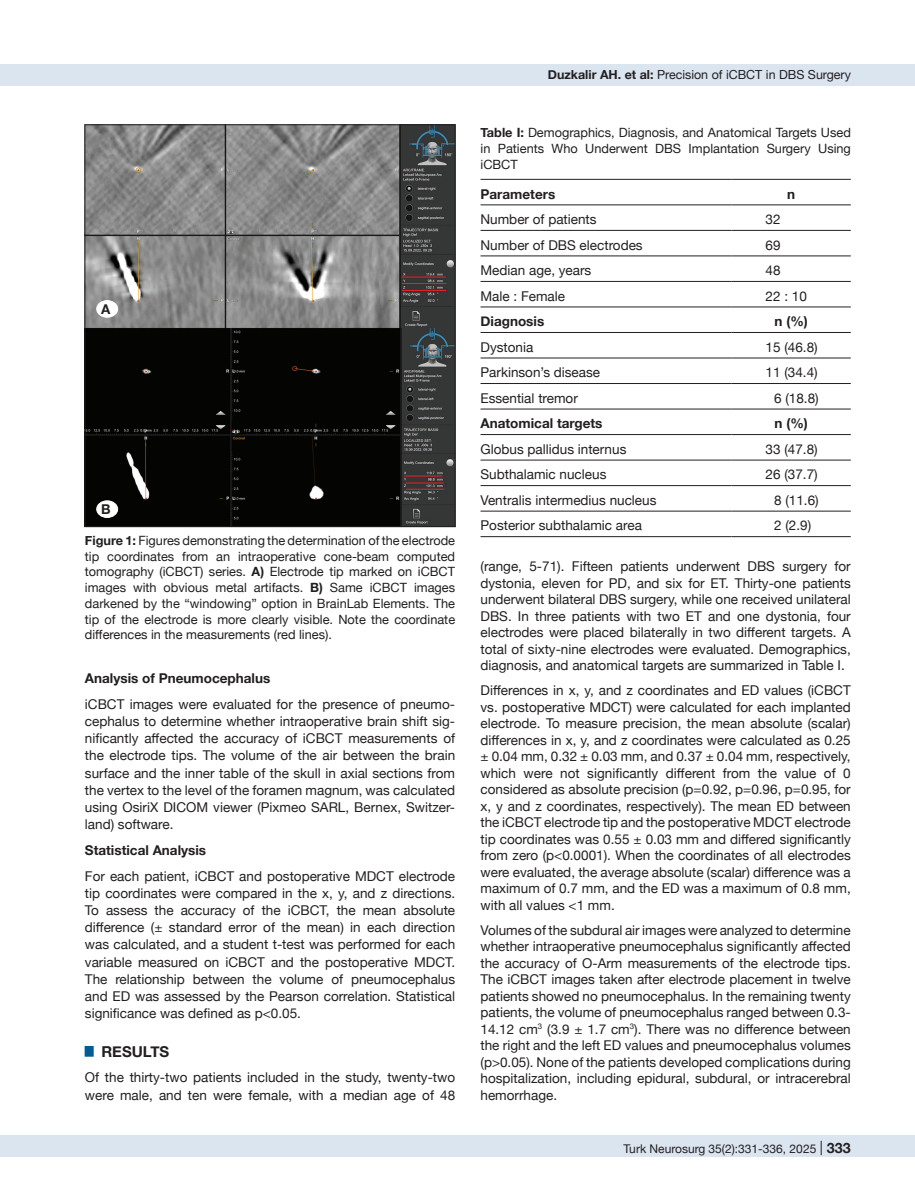
<style>
.page{position:relative;width:915px;height:1191px;background:#fff}
.page>*{position:absolute;margin:0;border:0;box-sizing:border-box;transform-origin:0 0}
.t1{font:700 15px "Helvetica Neue";color:#231f20}
.t2{font:13.5px/16.5px "Helvetica Neue";color:#231f20;text-align:justify}
.t3{font:700 13.5px "Helvetica Neue";color:#231f20}
.t4{font:12.75px/15.8px "Helvetica Neue";color:#231f20;text-align:justify}
.t5{font:12.45px "Helvetica Neue";color:#231f20}
.t6{font:12px "Helvetica Neue";color:#231f20}
.s1{font-weight:700}
.s2{font-size:14.25px}
.s3{font-weight:700;font-size:14.25px}
</style>
<div class="page">
<div style="left:0;top:1135px;width:914px;height:22px;background:#dbe5f0"></div>
<div style="left:0;top:64px;width:914px;height:21px;background:#dbe5f0"></div>
<hr style="left:480px;top:230px;width:251px;height:1px;background:#231f20">
<hr style="left:731px;top:230px;width:119px;height:1px;background:#231f20">
<hr style="left:480px;top:256px;width:251px;height:1px;background:#231f20">
<hr style="left:731px;top:256px;width:119px;height:1px;background:#231f20">
<hr style="left:480px;top:281px;width:251px;height:1px;background:#231f20">
<hr style="left:731px;top:281px;width:119px;height:1px;background:#231f20">
<hr style="left:480px;top:307px;width:251px;height:1px;background:#231f20">
<hr style="left:731px;top:307px;width:119px;height:1px;background:#231f20">
<hr style="left:480px;top:332px;width:251px;height:1px;background:#231f20">
<hr style="left:731px;top:332px;width:119px;height:1px;background:#231f20">
<hr style="left:480px;top:358px;width:251px;height:1px;background:#231f20">
<hr style="left:731px;top:358px;width:119px;height:1px;background:#231f20">
<hr style="left:480px;top:383px;width:251px;height:1px;background:#231f20">
<hr style="left:731px;top:383px;width:119px;height:1px;background:#231f20">
<hr style="left:480px;top:409px;width:251px;height:1px;background:#231f20">
<hr style="left:731px;top:409px;width:119px;height:1px;background:#231f20">
<hr style="left:480px;top:434px;width:251px;height:1px;background:#231f20">
<hr style="left:731px;top:434px;width:119px;height:1px;background:#231f20">
<hr style="left:480px;top:460px;width:251px;height:1px;background:#231f20">
<hr style="left:731px;top:460px;width:119px;height:1px;background:#231f20">
<hr style="left:480px;top:485px;width:251px;height:1px;background:#231f20">
<hr style="left:731px;top:485px;width:119px;height:1px;background:#231f20">
<hr style="left:480px;top:511px;width:251px;height:1px;background:#231f20">
<hr style="left:731px;top:511px;width:119px;height:1px;background:#231f20">
<hr style="left:480px;top:179px;width:251px;height:1px;background:#231f20">
<hr style="left:731px;top:179px;width:119px;height:1px;background:#231f20">
<hr style="left:480px;top:204px;width:251px;height:1px;background:#231f20">
<hr style="left:731px;top:204px;width:119px;height:1px;background:#231f20">
<hr style="left:480px;top:536px;width:251px;height:1px;background:#231f20">
<hr style="left:731px;top:536px;width:119px;height:1px;background:#231f20">
<img style="left:86px;top:126px;width:367px;height:399px">
<div style="left:84px;top:124px;width:371px;height:403px;border:1px solid #231f20"></div>
<div style="left:97px;top:300px;width:21px;height:17px;background:#fff;border-radius:50%"></div>
<div style="left:96px;top:300px;width:22px;height:17px;border:1px solid #fff;border-radius:50%"></div>
<div style="left:97px;top:501px;width:21px;height:16px;background:#fff;border-radius:50%"></div>
<div style="left:96px;top:500px;width:22px;height:17px;border:1px solid #fff;border-radius:50%"></div>
<p class="t3" style="left:101px;top:298px;width:11px">A</p>
<p class="t3" style="left:101px;top:499px;width:11px">B</p>
<p class="t4" style="left:85px;top:533px;width:371px"><span class="s1">Figure 1:</span> Figures demonstrating the determination of the electrode tip coordinates from an intraoperative cone-beam computed tomography (iCBCT) series. <span class="s1">A)</span> Electrode tip marked on iCBCT images with obvious metal artifacts. <span class="s1">B)</span> Same iCBCT images darkened by the “windowing” option in BrainLab Elements. The tip of the electrode is more clearly visible. Note the coordinate differences in the measurements (red lines).</p>
<p class="t3" style="left:85px;top:667px;width:187px">Analysis of Pneumocephalus</p>
<p class="t2" style="left:85px;top:696px;width:371px;line-height:17.2px">iCBCT images were evaluated for the presence of pneumo&shy;cephalus to determine whether intraoperative brain shift sig&shy;nificantly affected the accuracy of iCBCT measurements of the electrode tips. The volume of the air between the brain surface and the inner table of the skull in axial sections from the vertex to the level of the foramen magnum, was calculated using OsiriX DICOM viewer (Pixmeo SARL, Bernex, Switzer&shy;land) software.</p>
<p class="t3" style="left:85px;top:839px;width:123px">Statistical Analysis</p>
<p class="t2" style="left:85px;top:868px;width:371px;line-height:17.2px">For each patient, iCBCT and postoperative MDCT electrode tip coordinates were compared in the x, y, and z directions.<br>To assess the accuracy of the iCBCT, the mean absolute difference (± standard error of the mean) in each direction was calculated, and a student t-test was performed for each variable measured on iCBCT and the postoperative MDCT.<br>The relationship between the volume of pneumocephalus and ED was assessed by the Pearson correlation. Statistical significance was defined as p&lt;0.05.</p>
<p class="t1" style="left:85px;top:1039px;width:86px"><sup>█</sup> RESULTS</p>
<p class="t2" style="left:85px;top:1069px;width:371px;line-height:17.2px">Of the thirty-two patients included in the study, twenty-two were male, and ten were female, with a median age of 48</p>
<p class="t5" style="left:547px;top:66px;width:304px"><span class="s1">Duzkalir AH. et al:</span> Precision of iCBCT in DBS Surgery</p>
<p class="t4" style="left:480px;top:125px;width:372px"><span class="s1">Table I:</span> Demographics, Diagnosis, and Anatomical Targets Used in Patients Who Underwent DBS Implantation Surgery Using iCBCT</p>
<p class="t3" style="left:480px;top:183px;width:76px">Parameters</p>
<p class="t3" style="left:786px;top:183px;width:10px">n</p>
<p class="t2" style="left:480px;top:212px;width:118px">Number of patients</p>
<p class="t2" style="left:765px;top:212px;width:17px">32</p>
<p class="t2" style="left:480px;top:237px;width:164px">Number of DBS electrodes</p>
<p class="t2" style="left:765px;top:237px;width:17px">69</p>
<p class="t2" style="left:480px;top:263px;width:112px">Median age, years</p>
<p class="t2" style="left:765px;top:263px;width:17px">48</p>
<p class="t2" style="left:480px;top:288px;width:86px">Male : Female</p>
<p class="t2" style="left:765px;top:288px;width:43px">22 : 10</p>
<p class="t3" style="left:480px;top:311px;width:65px">Diagnosis</p>
<p class="t3" style="left:774px;top:311px;width:35px">n (%)</p>
<p class="t2" style="left:480px;top:339px;width:54px">Dystonia</p>
<p class="t2" style="left:765px;top:339px;width:54px">15 (46.8)</p>
<p class="t2" style="left:480px;top:365px;width:121px">Parkinson’s disease</p>
<p class="t2" style="left:765px;top:365px;width:54px">11 (34.4)</p>
<p class="t2" style="left:480px;top:390px;width:99px">Essential tremor</p>
<p class="t2" style="left:773px;top:390px;width:46px">6 (18.8)</p>
<p class="t3" style="left:480px;top:413px;width:123px">Anatomical targets</p>
<p class="t3" style="left:774px;top:413px;width:35px">n (%)</p>
<p class="t2" style="left:480px;top:441px;width:147px">Globus pallidus internus</p>
<p class="t2" style="left:765px;top:441px;width:54px">33 (47.8)</p>
<p class="t2" style="left:480px;top:467px;width:127px">Subthalamic nucleus</p>
<p class="t2" style="left:765px;top:467px;width:54px">26 (37.7)</p>
<p class="t2" style="left:480px;top:492px;width:177px">Ventralis intermedius nucleus</p>
<p class="t2" style="left:773px;top:492px;width:46px">8 (11.6)</p>
<p class="t2" style="left:480px;top:518px;width:163px">Posterior subthalamic area</p>
<p class="t2" style="left:773px;top:518px;width:39px">2 (2.9)</p>
<p class="t2" style="left:480px;top:559px;width:371px">(range, 5-71). Fifteen patients underwent DBS surgery for dystonia, eleven for PD, and six for ET. Thirty-one patients underwent bilateral DBS surgery, while one received unilateral DBS. In three patients with two ET and one dystonia, four electrodes were placed bilaterally in two different targets. A total of sixty-nine electrodes were evaluated. Demographics, diagnosis, and anatomical targets are summarized in Table I.</p>
<p class="t2" style="left:480px;top:683px;width:371px">Differences in x, y, and z coordinates and ED values (iCBCT vs. postoperative MDCT) were calculated for each implanted electrode. To measure precision, the mean absolute (scalar) differences in x, y, and z coordinates were calculated as 0.25 ± 0.04 mm, 0.32 ± 0.03 mm, and 0.37 ± 0.04 mm, respectively, which were not significantly different from the value of 0 considered as absolute precision (p=0.92, p=0.96, p=0.95, for x, y and z coordinates, respectively). The mean ED between the iCBCT electrode tip and the postoperative MDCT electrode tip coordinates was 0.55 ± 0.03 mm and differed significantly from zero (p&lt;0.0001). When the coordinates of all electrodes were evaluated, the average absolute (scalar) difference was a maximum of 0.7 mm, and the ED was a maximum of 0.8 mm, with all values &lt;1 mm.</p>
<p class="t2" style="left:480px;top:922px;width:371px">Volumes of the subdural air images were analyzed to determine whether intraoperative pneumocephalus significantly affected the accuracy of O-Arm measurements of the electrode tips.<br>The iCBCT images taken after electrode placement in twelve patients showed no pneumocephalus. In the remaining twenty patients, the volume of pneumocephalus ranged between 0.3- 14.12 cm<sup>3</sup> (3.9 ± 1.7 cm<sup>3</sup>). There was no difference between the right and the left ED values and pneumocephalus volumes (p&gt;0.05). None of the patients developed complications during hospitalization, including epidural, subdural, or intracerebral hemorrhage.</p>
<p class="t6" style="left:623px;top:1140px;width:250px">Turk Neurosurg 35(2):331-336, 2025 <span class="s2">|</span> <span class="s3">333333</span></p>
</div>
